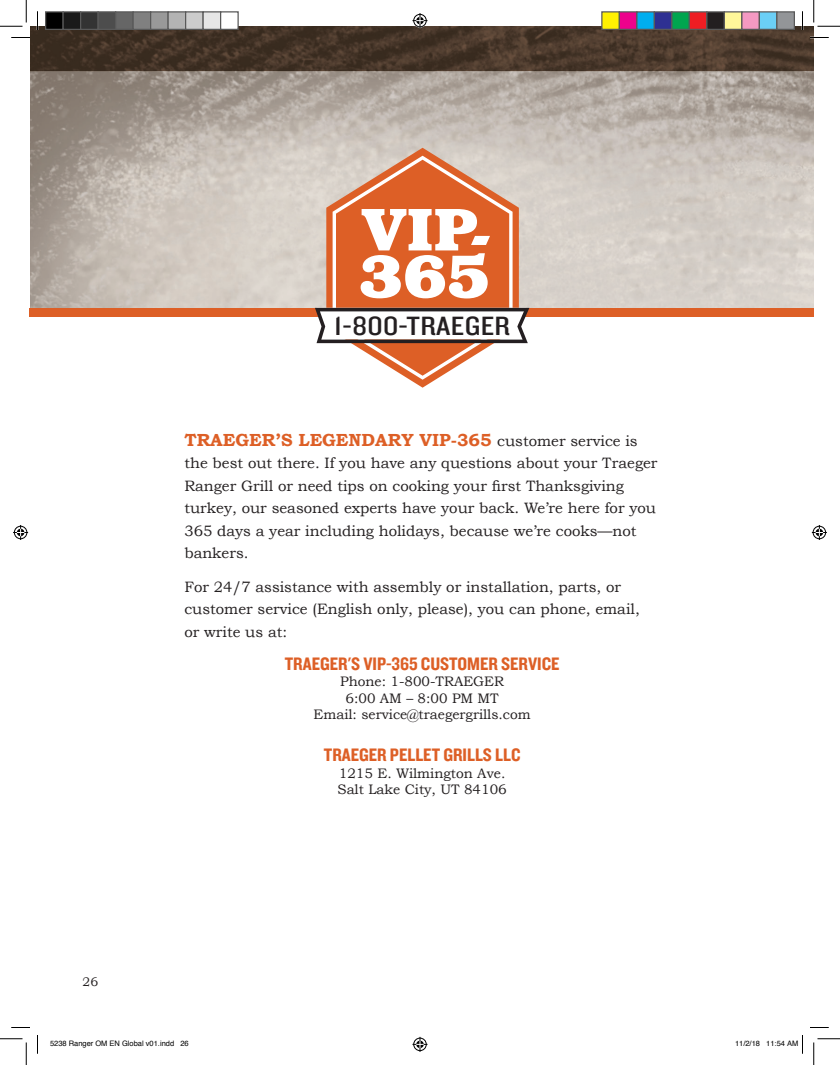
<style>
.page{position:relative;width:840px;height:1065px;background:#fff}
.page>*{position:absolute;margin:0;border:0;box-sizing:border-box;transform-origin:0 0}
.t1{font:27.5px "Knockout 29 Junior Ltweight";letter-spacing:.01em;color:#241f21;scale:1.25 1}
.t2{font:18.75px "Knockout 50 Welterweight";color:#dd5f26}
.t3{font:700 17.5px "Bookman Old Style";color:#dd5f26}
.t4{font:15px/22.5px "Bookman Old Style";color:#231f20}
.t5{font:13.75px/16.5px "Bookman Old Style";color:#231f20;text-align:center}
.t6{font:12.5px "Bookman Old Style";color:#231f20}
.t7{font:7.5px "Helvetica";color:#000}
.s1{font-weight:400;font-size:15px;color:#231f20}
</style>
<div class="page">
<img style="left:31px;top:26px;width:783px;height:282px">
<div style="left:30px;top:308px;width:784px;height:9px;background:#dd5f26"></div>
<svg style="left:326px;top:148px;width:193px;height:240px"></svg>
<svg style="left:333px;top:156px;width:180px;height:224px;fill:#dd5f26"></svg>
<svg style="left:361px;top:209px;width:129px;height:89px"></svg>
<svg style="left:315px;top:308px;width:214px;height:35px"></svg>
<svg style="left:11px;top:37px;width:19px;height:1px"></svg>
<svg style="left:810px;top:37px;width:19px;height:1px"></svg>
<svg style="left:11px;top:1027px;width:19px;height:1px"></svg>
<svg style="left:810px;top:1027px;width:19px;height:1px"></svg>
<svg style="left:37px;top:11px;width:1px;height:19px"></svg>
<svg style="left:37px;top:1035px;width:1px;height:19px"></svg>
<svg style="left:802px;top:11px;width:1px;height:19px"></svg>
<svg style="left:0;top:0;width:27px;height:27px"></svg>
<svg style="left:0;top:1039px;width:27px;height:26px"></svg>
<svg style="left:814px;top:0;width:26px;height:27px"></svg>
<svg style="left:814px;top:1039px;width:26px;height:26px"></svg>
<svg style="left:412px;top:13px;width:16px;height:15px"></svg>
<svg style="left:412px;top:1037px;width:16px;height:15px"></svg>
<svg style="left:13px;top:525px;width:15px;height:15px"></svg>
<svg style="left:812px;top:525px;width:15px;height:15px"></svg>
<div style="left:46px;top:12px;width:17px;height:17px;background:#000"></div>
<div style="left:45px;top:11px;width:19px;height:19px;border:1px solid #595959"></div>
<div style="left:63px;top:12px;width:18px;height:17px;background:#1a1a1a"></div>
<div style="left:62px;top:11px;width:19px;height:19px;border:1px solid #595959"></div>
<div style="left:81px;top:12px;width:17px;height:17px;background:#333"></div>
<div style="left:80px;top:11px;width:19px;height:19px;border:1px solid #595959"></div>
<div style="left:98px;top:12px;width:18px;height:17px;background:#4d4d4d"></div>
<div style="left:98px;top:11px;width:18px;height:19px;border:1px solid #595959"></div>
<div style="left:116px;top:12px;width:17px;height:17px;background:#666"></div>
<div style="left:115px;top:11px;width:19px;height:19px;border:1px solid #595959"></div>
<div style="left:133px;top:12px;width:18px;height:17px;background:#808080"></div>
<div style="left:132px;top:11px;width:19px;height:19px;border:1px solid #595959"></div>
<div style="left:151px;top:12px;width:17px;height:17px;background:#999"></div>
<div style="left:150px;top:11px;width:19px;height:19px;border:1px solid #595959"></div>
<div style="left:168px;top:12px;width:18px;height:17px;background:#b3b3b3"></div>
<div style="left:168px;top:11px;width:18px;height:19px;border:1px solid #595959"></div>
<div style="left:186px;top:12px;width:17px;height:17px;background:#ccc"></div>
<div style="left:185px;top:11px;width:19px;height:19px;border:1px solid #595959"></div>
<div style="left:203px;top:12px;width:18px;height:17px;background:#e6e6e6"></div>
<div style="left:202px;top:11px;width:19px;height:19px;border:1px solid #595959"></div>
<div style="left:221px;top:12px;width:17px;height:17px;background:#fff"></div>
<div style="left:220px;top:11px;width:19px;height:19px;border:1px solid #595959"></div>
<div style="left:602px;top:12px;width:17px;height:17px;background:#fff101"></div>
<div style="left:601px;top:11px;width:19px;height:19px;border:1px solid #595959"></div>
<div style="left:619px;top:12px;width:18px;height:17px;background:#ed028c"></div>
<div style="left:619px;top:11px;width:19px;height:19px;border:1px solid #595959"></div>
<div style="left:637px;top:12px;width:17px;height:17px;background:#00aeef"></div>
<div style="left:636px;top:11px;width:19px;height:19px;border:1px solid #595959"></div>
<div style="left:654px;top:12px;width:18px;height:17px;background:#2e3092"></div>
<div style="left:654px;top:11px;width:18px;height:19px;border:1px solid #595959"></div>
<div style="left:672px;top:12px;width:17px;height:17px;background:#00a54f"></div>
<div style="left:671px;top:11px;width:19px;height:19px;border:1px solid #595959"></div>
<div style="left:689px;top:12px;width:18px;height:17px;background:#ee1d23"></div>
<div style="left:689px;top:11px;width:19px;height:19px;border:1px solid #595959"></div>
<div style="left:707px;top:12px;width:17px;height:17px;background:#231f20"></div>
<div style="left:706px;top:11px;width:19px;height:19px;border:1px solid #595959"></div>
<div style="left:724px;top:12px;width:18px;height:17px;background:#fff79a"></div>
<div style="left:724px;top:11px;width:18px;height:19px;border:1px solid #595959"></div>
<div style="left:742px;top:12px;width:17px;height:17px;background:#f499c2"></div>
<div style="left:741px;top:11px;width:19px;height:19px;border:1px solid #595959"></div>
<div style="left:759px;top:12px;width:18px;height:17px;background:#6bcff6"></div>
<div style="left:759px;top:11px;width:19px;height:19px;border:1px solid #595959"></div>
<div style="left:777px;top:12px;width:17px;height:17px;background:#939598"></div>
<div style="left:776px;top:11px;width:19px;height:19px;border:1px solid #595959"></div>
<svg style="left:802px;top:1035px;width:1px;height:19px"></svg>
<h1 class="t1" style="left:334px;top:308px;width:142px">1-800-TRAEGER</h1>
<p class="t6" style="left:82px;top:975px;width:17px">26</p>
<p class="t3" style="left:184px;top:429px;width:455px">TRAEGER’S LEGENDARY VIP-365 <span class="s1">customer service is</span></p>
<p class="t4" style="left:184px;top:452px;width:475px">the best out there. If you have any questions about your Traeger Ranger Grill or need tips on cooking your first Thanksgiving turkey, our seasoned experts have your back. We’re here for you 365 days a year including holidays, because we’re cooks—not bankers.</p>
<p class="t4" style="left:184px;top:575px;width:457px">For 24/7 assistance with assembly or installation, parts, or customer service (English only, please), you can phone, email, or write us at:</p>
<p class="t2" style="left:285px;top:651px;width:276px">TRAEGER'S VIP-365 CUSTOMER SERVICE</p>
<p class="t5" style="left:314px;top:673px;width:219px">Phone: 1-800-TRAEGER<br>6:00 AM – 8:00 PM MT<br>Email: service@traegergrills.com</p>
<p class="t2" style="left:324px;top:743px;width:198px">TRAEGER PELLET GRILLS LLC</p>
<p class="t5" style="left:338px;top:765px;width:171px;text-align:left">1215 E. Wilmington Ave.<br>Salt Lake City, UT 84106</p>
<p class="t7" style="left:50px;top:1038px;width:140px">5238 Ranger OM EN Global v01.indd 26</p>
<p class="t7" style="left:735px;top:1038px;width:65px">11/2/18 11:54 AM</p>
</div>
